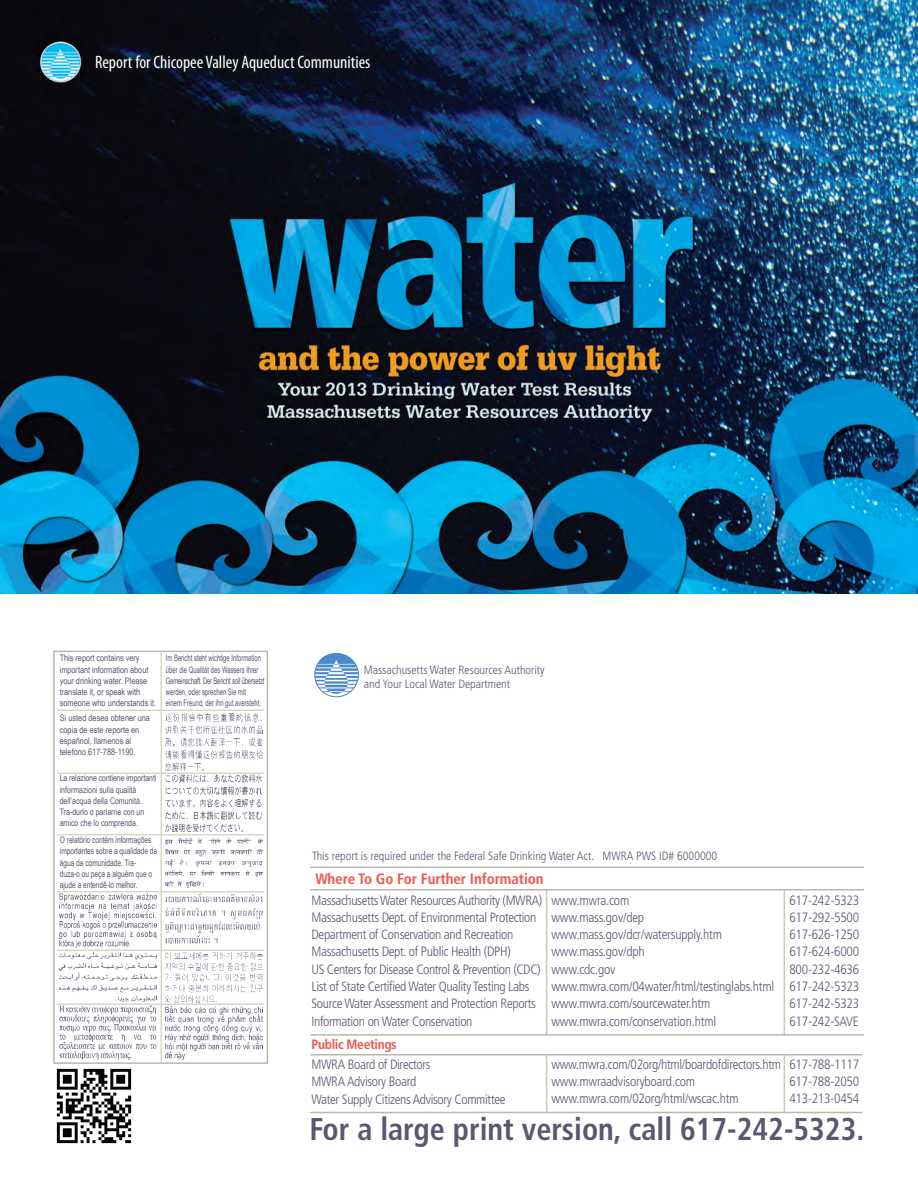
<style>
.page{position:relative;width:918px;height:1188px;background:#fff}
.page>*{position:absolute;margin:0;border:0;box-sizing:border-box;transform-origin:0 0}
.t1{font:700 condensed 31.5px "Frutiger";color:#5e5671;scale:.96 1}
.t2{font:condensed 18px "Myriad Pro";color:#fff}
.t3{font:700 condensed 15px "Frutiger";letter-spacing:-.005em;color:#f0574d}
.t4{font:300 condensed 13.5px/17.2px "Frutiger";letter-spacing:-.025em;color:#5e5671}
.t5{font:300 condensed 12px/14.4px "Frutiger";color:#5e5671}
.t6{font:9px/11.2px "Arial Narrow";color:#5e5671}
.t7{font:9px/11.2px "Arial Narrow";color:#5e5671;scale:.8 1}
.t8{font:9px/11.2px "Arial Narrow";color:#5e5671;scale:.9 1}
.t9{font:9px/11.2px "Arial Narrow";color:#5e5671;scale:.95 1}
.s1{font-weight:700;color:#f0574d}
</style>
<div class="page">
<img style="left:56px;top:1068px;width:76px;height:76px">
<hr style="left:546px;top:890px;width:1px;height:145px;background:#c8caba">
<hr style="left:546px;top:1055px;width:1px;height:58px;background:#c8caba">
<hr style="left:784px;top:890px;width:1px;height:145px;background:#c8caba">
<hr style="left:784px;top:1055px;width:1px;height:58px;background:#c8caba">
<hr style="left:310px;top:867px;width:554px;height:1px;background:#b9b8ac">
<hr style="left:310px;top:889px;width:554px;height:2px;background:#b9b8ac">
<hr style="left:310px;top:1034px;width:554px;height:2px;background:#b9b8ac">
<hr style="left:310px;top:1054px;width:552px;height:2px;background:#b9b8ac">
<hr style="left:310px;top:1112px;width:552px;height:1px;background:#b9b8ac">
<svg style="left:313px;top:652px;width:47px;height:46px"></svg>
<div style="left:315px;top:653px;width:44px;height:44px;border:1px solid #4b89c8;border-radius:50%"></div>
<svg style="left:315px;top:653px;width:43px;height:44px"></svg>
<div style="left:53px;top:651px;width:215px;height:413px;border:2px solid #b9b8ac"></div>
<img style="left:59px;top:894px;width:98px;height:53px">
<img style="left:59px;top:952px;width:98px;height:49px">
<img style="left:59px;top:1005px;width:98px;height:58px">
<img style="left:166px;top:713px;width:97px;height:57px">
<img style="left:166px;top:775px;width:96px;height:56px">
<img style="left:166px;top:838px;width:97px;height:49px">
<img style="left:165px;top:893px;width:98px;height:51px">
<img style="left:165px;top:952px;width:98px;height:51px">
<img style="left:165px;top:1006px;width:98px;height:54px">
<hr style="left:57px;top:710px;width:207px;height:1px;background:#d8d7c8">
<hr style="left:57px;top:772px;width:207px;height:2px;background:#d8d7c8">
<hr style="left:57px;top:834px;width:207px;height:2px;background:#d8d7c8">
<hr style="left:57px;top:891px;width:207px;height:1px;background:#d8d7c8">
<hr style="left:57px;top:950px;width:207px;height:1px;background:#d8d7c8">
<hr style="left:57px;top:1004px;width:207px;height:1px;background:#d8d7c8">
<hr style="left:160px;top:652px;width:2px;height:410px;background:#d8d7c8">
<img style="left:0;top:0;width:918px;height:594px">
<p class="t2" style="left:95px;top:51px;width:277px">Report for Chicopee Valley Aqueduct Communities</p>
<p class="t6" style="left:60px;top:653px;width:98px">This report contains very important information about your drinking water. Please translate it, or speak with someone who understands it.</p>
<p class="t6" style="left:60px;top:712px;width:92px">Si usted desea obtener una copia de este reporte en españnol, llamenos al telefono 617-788-1190.</p>
<p class="t9" style="left:60px;top:773px;width:103px">La relazione contiene importanti informazioni sulla qualità dell’acqua della Comunità.<br>Tra-durlo o parlarne con un amico che lo comprenda.</p>
<p class="t8" style="left:60px;top:834px;width:110px">O relatório contém informações importantes sobre a qualidade da água da comunidade. Tra&shy;duza-o ou peça a alguém que o ajude a entendê-lo melhor.</p>
<p class="t7" style="left:166px;top:653px;width:125px">Im Bericht steht wichtige Information über die Qualität des Wassers Ihrer Gemeinschaft. Der Bericht soll übersetzt werden, oder sprechen Sie mit<br>einem Freund, der ihn gut aversteht.</p>
<p class="t5" style="left:364px;top:662px;width:182px">Massachusetts Water Resources Authority and Your Local Water Department</p>
<p class="t5" style="left:312px;top:849px;width:407px">This report is required under the Federal Safe Drinking Water Act. MWRA PWS ID# 6000000</p>
<p class="t3" style="left:315px;top:870px;width:230px">Where To Go For Further Information</p>
<p class="t4" style="left:311px;top:892px;width:232px">Massachusetts Water Resources Authority (MWRA)<br>Massachusetts Dept. of Environmental Protection Department of Conservation and Recreation Massachusetts Dept. of Public Health (DPH)<br>US Centers for Disease Control &amp; Prevention (CDC)<br>List of State Certified Water Quality Testing Labs Source Water Assessment and Protection Reports Information on Water Conservation</p>
<p class="t4" style="left:311px;top:1034px;width:121px;line-height:20.2px"><span class="s1">Public Meetings<br></span>MWRA Board of Directors</p>
<p class="t4" style="left:311px;top:1073px;width:196px">MWRA Advisory Board<br>Water Supply Citizens Advisory Committee</p>
<p class="t4" style="left:551px;top:892px;width:224px">www.mwra.com<br>www.mass.gov/dep www.mass.gov/dcr/watersupply.htm www.mass.gov/dph<br>www.cdc.gov www.mwra.com/04water/html/testinglabs.html www.mwra.com/sourcewater.htm www.mwra.com/conservation.html</p>
<p class="t4" style="left:551px;top:1056px;width:231px">www.mwra.com/02org/html/boardofdirectors.htm www.mwraadvisoryboard.com www.mwra.com/02org/html/wscac.htm</p>
<p class="t4" style="left:789px;top:892px;width:71px;text-align:justify">617-242-5323<br>617-292-5500<br>617-626-1250<br>617-624-6000<br>800-232-4636<br>617-242-5323<br>617-242-5323<br>617-242-SAVE</p>
<p class="t4" style="left:789px;top:1056px;width:71px;text-align:justify">617-788-1117<br>617-788-2050<br>413-213-0454</p>
<p class="t1" style="left:309px;top:1111px;width:580px">For a large print version, call 617-242-5323.</p>
</div>
